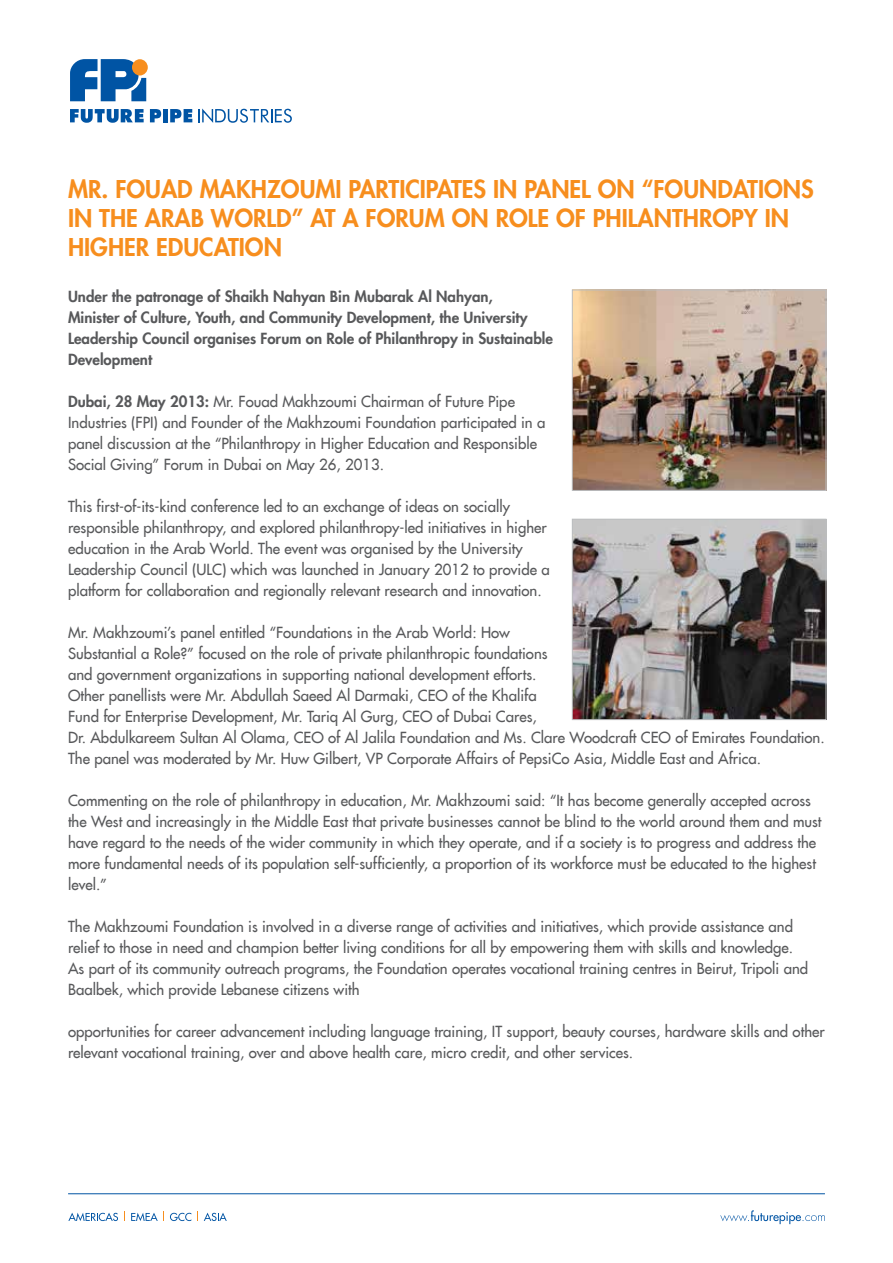
<style>
.page{position:relative;width:893px;height:1263px;background:#fff}
.page>*{position:absolute;margin:0;border:0;box-sizing:border-box;transform-origin:0 0}
.t1{font:800 24px/28.8px "Futura LT";color:#f78e1e}
.t2{font:15px/21px "Futura LT";color:#58595b}
.t3{font:800 15px/21px "Futura LT";color:#58595b}
.s1{font-weight:800}
</style>
<div class="page">
<svg style="left:199px;top:108px;width:93px;height:15px"></svg>
<svg style="left:70px;top:109px;width:74px;height:14px"></svg>
<svg style="left:150px;top:109px;width:11px;height:13px"></svg>
<div style="left:163px;top:109px;width:5px;height:13px;background:#0054a4"></div>
<svg style="left:170px;top:109px;width:22px;height:13px"></svg>
<svg style="left:70px;top:59px;width:76px;height:42px"></svg>
<div style="left:132px;top:59px;width:16px;height:16px;background:#f78e1e;border-radius:50%"></div>
<hr style="left:68px;top:1193px;width:757px;height:1px;background:#0054a4">
<svg style="left:68px;top:1212px;width:50px;height:9px"></svg>
<svg style="left:131px;top:1212px;width:33px;height:9px"></svg>
<svg style="left:170px;top:1213px;width:21px;height:8px"></svg>
<svg style="left:204px;top:1212px;width:23px;height:9px"></svg>
<svg style="left:720px;top:1210px;width:105px;height:14px"></svg>
<img style="left:574px;top:292px;width:250px;height:197px">
<div style="left:572px;top:290px;width:254px;height:201px;border:1px solid #bcbec0"></div>
<img style="left:574px;top:521px;width:250px;height:197px">
<div style="left:572px;top:519px;width:254px;height:201px;border:1px solid #bcbec0"></div>
<h1 class="t1" style="left:68px;top:175px;width:747px">Mr. Fouad Makhzoumi Participates in Panel on “Foundations in the Arab World” at a Forum on Role of Philanthropy in<br>Higher Education</h1>
<p class="t3" style="left:68px;top:286px;width:486px">Under the patronage of Shaikh Nahyan Bin Mubarak Al Nahyan,<br>Minister of Culture, Youth, and Community Development, the University Leadership Council organises Forum on Role of Philanthropy in Sustainable Development</p>
<p class="t2" style="left:68px;top:391px;width:479px"><span class="s1">Dubai, 28 May 2013:</span> Mr. Fouad Makhzoumi Chairman of Future Pipe Industries (FPI) and Founder of the Makhzoumi Foundation participated in a panel discussion at the “Philanthropy in Higher Education and Responsible Social Giving” Forum in Dubai on May 26, 2013.</p>
<p class="t2" style="left:68px;top:496px;width:483px">This first-of-its-kind conference led to an exchange of ideas on socially responsible philanthropy, and explored philanthropy-led initiatives in higher education in the Arab World. The event was organised by the University Leadership Council (ULC) which was launched in January 2012 to provide a platform for collaboration and regionally relevant research and innovation.</p>
<p class="t2" style="left:68px;top:622px;width:758px">Mr. Makhzoumi’s panel entitled “Foundations in the Arab World: How<br>Substantial a Role?” focused on the role of private philanthropic foundations<br>and government organizations in supporting national development efforts.<br>Other panellists were Mr. Abdullah Saeed Al Darmaki, CEO of the Khalifa<br>Fund for Enterprise Development, Mr. Tariq Al Gurg, CEO of Dubai Cares,<br>Dr. Abdulkareem Sultan Al Olama, CEO of Al Jalila Foundation and Ms. Clare Woodcraft CEO of Emirates Foundation.<br>The panel was moderated by Mr. Huw Gilbert, VP Corporate Affairs of PepsiCo Asia, Middle East and Africa.</p>
<p class="t2" style="left:68px;top:790px;width:755px">Commenting on the role of philanthropy in education, Mr. Makhzoumi said: “It has become generally accepted across the West and increasingly in the Middle East that private businesses cannot be blind to the world around them and must have regard to the needs of the wider community in which they operate, and if a society is to progress and address the more fundamental needs of its population self-sufficiently, a proportion of its workforce must be educated to the highest level.”</p>
<p class="t2" style="left:68px;top:916px;width:742px">The Makhzoumi Foundation is involved in a diverse range of activities and initiatives, which provide assistance and relief to those in need and champion better living conditions for all by empowering them with skills and knowledge.<br>As part of its community outreach programs, the Foundation operates vocational training centres in Beirut, Tripoli and Baalbek, which provide Lebanese citizens with</p>
<p class="t2" style="left:68px;top:1021px;width:758px">opportunities for career advancement including language training, IT support, beauty courses, hardware skills and other relevant vocational training, over and above health care, micro credit, and other services.</p>
</div>
